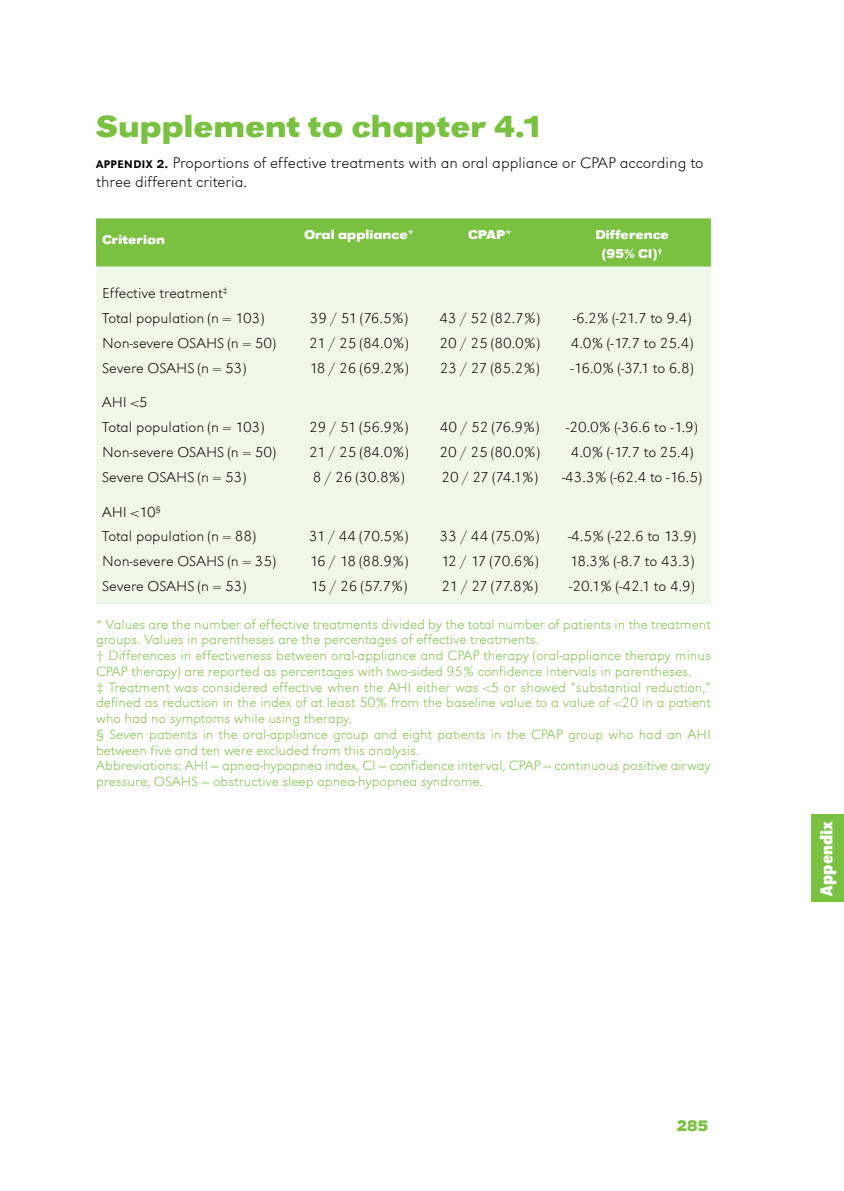
<style>
.page{position:relative;width:844px;height:1191px;background:#fff}
.page>*{position:absolute;margin:0;border:0;box-sizing:border-box;transform-origin:0 0}
.t1{font:31.5px "URW Grotesk T Bold Extr Wide";color:#7ac142}
.t2{font:17.85px "URW Grotesk T Bold Extr Narr";color:#fff}
.t3{font:15.75px/19.2px "URW Grotesk T Extr Ligh Extr Wide";color:#000}
.t4{font:15.75px "URW Grotesk T Bold Extr Wide";color:#7ac142}
.t5{font:14.88px/24.8px "URW Grotesk T Extr Ligh Extr Wide";color:#000}
.t6{font:14px/15.8px "URW Grotesk T Extr Ligh Extr Wide";color:#7ac142}
.t7{font:13.12px/19.2px "URW Grotesk T Bold Extr Wide";color:#fff;text-align:center}
.s1{font-family:"URW Grotesk SCT"}
</style>
<div class="page">
<div style="left:810px;top:814px;width:33px;height:88px;background:#7ac142"></div>
<div style="left:96px;top:218px;width:614px;height:49px;background:#7ac142"></div>
<div style="left:96px;top:267px;width:614px;height:337px;background:#eff8e8"></div>
<h1 class="t1" style="left:96px;top:108px;width:448px">Supplement to chapter 4.1</h1>
<p class="t3" style="left:96px;top:153px;width:609px"><span class="s1">appendix 2.</span> Proportions of effective treatments with an oral appliance or CPAP according to three different criteria.</p>
<p class="t7" style="left:102px;top:229px;width:64px">Criterion</p>
<p class="t7" style="left:304px;top:224px;width:111px">Oral appliance*</p>
<p class="t7" style="left:468px;top:224px;width:45px">CPAP*</p>
<p class="t7" style="left:595px;top:224px;width:75px">Difference (95% CI)<sup>†</sup></p>
<p class="t5" style="left:102px;top:281px;width:164px">Effective treatment<sup>‡<br></sup>Total population (n = 103)</p>
<p class="t5" style="left:310px;top:305px;width:100px">39 / 51 (76.5%)</p>
<p class="t5" style="left:439px;top:305px;width:102px">43 / 52 (82.7%)</p>
<p class="t5" style="left:572px;top:305px;width:120px">-6.2% (-21.7 to 9.4)</p>
<p class="t5" style="left:102px;top:330px;width:176px">Non-severe OSAHS (n = 50)</p>
<p class="t5" style="left:309px;top:330px;width:101px">21 / 25 (84.0%)</p>
<p class="t5" style="left:439px;top:330px;width:102px">20 / 25 (80.0%)</p>
<p class="t5" style="left:570px;top:330px;width:124px">4.0% (-17.7 to 25.4)</p>
<p class="t5" style="left:102px;top:355px;width:146px">Severe OSAHS (n = 53)</p>
<p class="t5" style="left:309px;top:355px;width:101px">18 / 26 (69.2%)</p>
<p class="t5" style="left:439px;top:355px;width:101px">23 / 27 (85.2%)</p>
<p class="t5" style="left:570px;top:355px;width:125px">-16.0% (-37.1 to 6.8)</p>
<p class="t5" style="left:102px;top:390px;width:164px">AHI &lt;5<br>Total population (n = 103)</p>
<p class="t5" style="left:309px;top:414px;width:101px">29 / 51 (56.9%)</p>
<p class="t5" style="left:440px;top:414px;width:101px">40 / 52 (76.9%)</p>
<p class="t5" style="left:566px;top:414px;width:133px">-20.0% (-36.6 to -1.9)</p>
<p class="t5" style="left:102px;top:439px;width:176px">Non-severe OSAHS (n = 50)</p>
<p class="t5" style="left:309px;top:439px;width:101px">21 / 25 (84.0%)</p>
<p class="t5" style="left:439px;top:439px;width:102px">20 / 25 (80.0%)</p>
<p class="t5" style="left:570px;top:439px;width:124px">4.0% (-17.7 to 25.4)</p>
<p class="t5" style="left:102px;top:464px;width:146px">Severe OSAHS (n = 53)</p>
<p class="t5" style="left:313px;top:464px;width:94px">8 / 26 (30.8%)</p>
<p class="t5" style="left:441px;top:464px;width:98px">20 / 27 (74.1%)</p>
<p class="t5" style="left:562px;top:464px;width:142px">-43.3% (-62.4 to -16.5)</p>
<p class="t5" style="left:102px;top:499px;width:156px">AHI &lt;10<sup>§<br></sup>Total population (n = 88)</p>
<p class="t5" style="left:309px;top:524px;width:101px">31 / 44 (70.5%)</p>
<p class="t5" style="left:440px;top:524px;width:101px">33 / 44 (75.0%)</p>
<p class="t5" style="left:568px;top:524px;width:130px">-4.5% (-22.6 to 13.9)</p>
<p class="t5" style="left:102px;top:548px;width:176px">Non-severe OSAHS (n = 35)</p>
<p class="t5" style="left:309px;top:548px;width:101px">16 / 18 (88.9%)</p>
<p class="t5" style="left:440px;top:548px;width:100px">12 / 17 (70.6%)</p>
<p class="t5" style="left:569px;top:548px;width:126px">18.3% (-8.7 to 43.3)</p>
<p class="t5" style="left:102px;top:573px;width:146px">Severe OSAHS (n = 53)</p>
<p class="t5" style="left:310px;top:573px;width:99px">15 / 26 (57.7%)</p>
<p class="t5" style="left:441px;top:573px;width:98px">21 / 27 (77.8%)</p>
<p class="t5" style="left:569px;top:573px;width:127px">-20.1% (-42.1 to 4.9)</p>
<p class="t6" style="left:96px;top:616px;width:616px">* Values are the number of effective treatments divided by the total number of patients in the treatment groups. Values in parentheses are the percentages of effective treatments.<br>† Differences in effectiveness between oral-appliance and CPAP therapy (oral-appliance therapy minus CPAP therapy) are reported as percentages with two-sided 95% confidence intervals in parentheses.<br>‡ Treatment was considered effective when the AHI either was &lt;5 or showed “substantial reduction,” defined as reduction in the index of at least 50% from the baseline value to a value of &lt;20 in a patient who had no symptoms while using therapy.<br>§ Seven patients in the oral-appliance group and eight patients in the CPAP group who had an AHI between five and ten were excluded from this analysis.<br>Abbreviations: AHI = apnea-hypopnea index, CI = confidence interval, CPAP = continuous positive airway pressure, OSAHS = obstructive sleep apnea-hypopnea syndrome.</p>
<p class="t4" style="left:676px;top:1117px;width:33px">285</p>
<p class="t2" style="left:815px;top:895px;width:76px;rotate:-90deg">Appendix</p>
</div>
